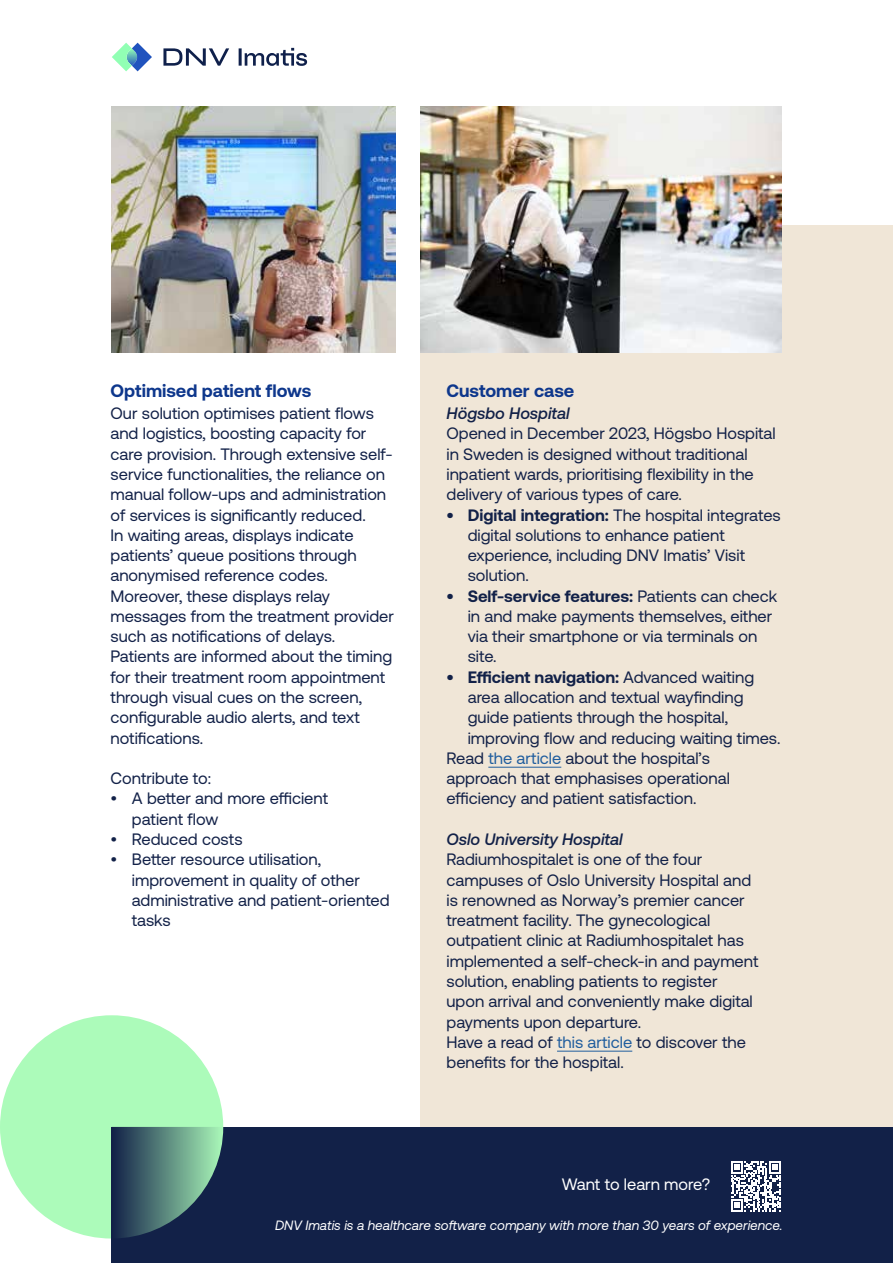
<style>
.page{position:relative;width:893px;height:1263px;background:#fff}
.page>*{position:absolute;margin:0;border:0;box-sizing:border-box;transform-origin:0 0}
.Mellomtittel{font:700 18px "Aeonik Pro";color:#0e378c}
.Brødtekst{font:16.5px/20.2px "Aeonik Pro";color:#122148}
.Undertittel{font:italic 500 16.5px "Aeonik Pro";color:#122148}
.Brødtekst-2{font:16.5px "Aeonik Pro";color:#fff}
.Bildetekst{font:italic 13.5px "Aeonik Pro";color:#fff}
.s1{font-weight:700}
.s2{color:#215e9e}
</style>
<div class="page">
<div style="left:421px;top:225px;width:472px;height:929px;background:#f0e6d7"></div>
<div style="left:0;top:1015px;width:223px;height:223px;background:#acfbba;border-radius:50%"></div>
<div style="left:112px;top:1127px;width:781px;height:136px;background:#122148"></div>
<svg style="left:118px;top:1127px;width:105px;height:111px"></svg>
<hr style="left:488px;top:767px;width:73px;height:1px;background:#215e9e">
<hr style="left:557px;top:1051px;width:75px;height:1px;background:#215e9e">
<img style="left:112px;top:106px;width:283px;height:247px">
<img style="left:421px;top:106px;width:360px;height:247px">
<svg style="left:112px;top:43px;width:40px;height:28px"></svg>
<svg style="left:163px;top:48px;width:144px;height:18px"></svg>
<svg style="left:731px;top:1161px;width:50px;height:50px"></svg>
<p class="Mellomtittel" style="left:111px;top:381px;width:202px">Optimised patient flows</p>
<p class="Brødtekst" style="left:111px;top:403px;width:285px">Our solution optimises patient flows and logistics, boosting capacity for care provision. Through extensive self&shy;service functionalities, the reliance on manual follow-ups and administration of services is significantly reduced.<br>In waiting areas, displays indicate patients’ queue positions through anonymised reference codes.<br>Moreover, these displays relay messages from the treatment provider such as notifications of delays.<br>Patients are informed about the timing for their treatment room appointment through visual cues on the screen, configurable audio alerts, and text notifications.</p>
<p class="Brødtekst" style="left:111px;top:768px;width:102px">Contribute to:</p>
<p class="Brødtekst" style="left:132px;top:789px;width:198px;text-indent:-21px">• A better and more efficient patient flow</p>
<p class="Brødtekst" style="left:111px;top:829px;width:133px">• Reduced costs</p>
<p class="Brødtekst" style="left:132px;top:849px;width:259px;text-indent:-21px">• Better resource utilisation, improvement in quality of other administrative and patient-oriented tasks</p>
<p class="Mellomtittel" style="left:446px;top:381px;width:129px">Customer case</p>
<p class="Undertittel" style="left:446px;top:404px;width:125px">Högsbo Hospital</p>
<p class="Brødtekst" style="left:446px;top:424px;width:331px">Opened in December 2023, Högsbo Hospital in Sweden is designed without traditional inpatient wards, prioritising flexibility in the delivery of various types of care.</p>
<p class="Brødtekst" style="left:468px;top:505px;width:315px;text-indent:-21px"><span class="s1">• Digital integration:</span> The hospital integrates digital solutions to enhance patient experience, including DNV Imatis’ Visit solution.</p>
<p class="Brødtekst" style="left:468px;top:586px;width:311px;text-indent:-21px"><span class="s1">• Self-service features:</span> Patients can check in and make payments themselves, either via their smartphone or via terminals on site.</p>
<p class="Brødtekst" style="left:468px;top:667px;width:314px;text-indent:-21px"><span class="s1">• Efficient navigation:</span> Advanced waiting area allocation and textual wayfinding guide patients through the hospital, improving flow and reducing waiting times.</p>
<p class="Brødtekst" style="left:446px;top:748px;width:265px">Read <span class="s2">the article</span> about the hospital’s</p>
<p class="Brødtekst" style="left:446px;top:768px;width:285px">approach that emphasises operational efficiency and patient satisfaction.</p>
<p class="Undertittel" style="left:446px;top:830px;width:178px">Oslo University Hospital</p>
<p class="Brødtekst" style="left:446px;top:849px;width:314px">Radiumhospitalet is one of the four campuses of Oslo University Hospital and is renowned as Norway’s premier cancer treatment facility. The gynecological outpatient clinic at Radiumhospitalet has implemented a self-check-in and payment solution, enabling patients to register upon arrival and conveniently make digital payments upon departure.</p>
<p class="Brødtekst" style="left:446px;top:1032px;width:301px">Have a read of <span class="s2">this article</span> to discover the benefits for the hospital.</p>
<p class="Brødtekst-2" style="left:562px;top:1175px;width:150px">Want to learn more?</p>
<p class="Bildetekst" style="left:275px;top:1218px;width:509px">DNV Imatis is a healthcare software company with more than 30 years of experience.</p>
</div>
